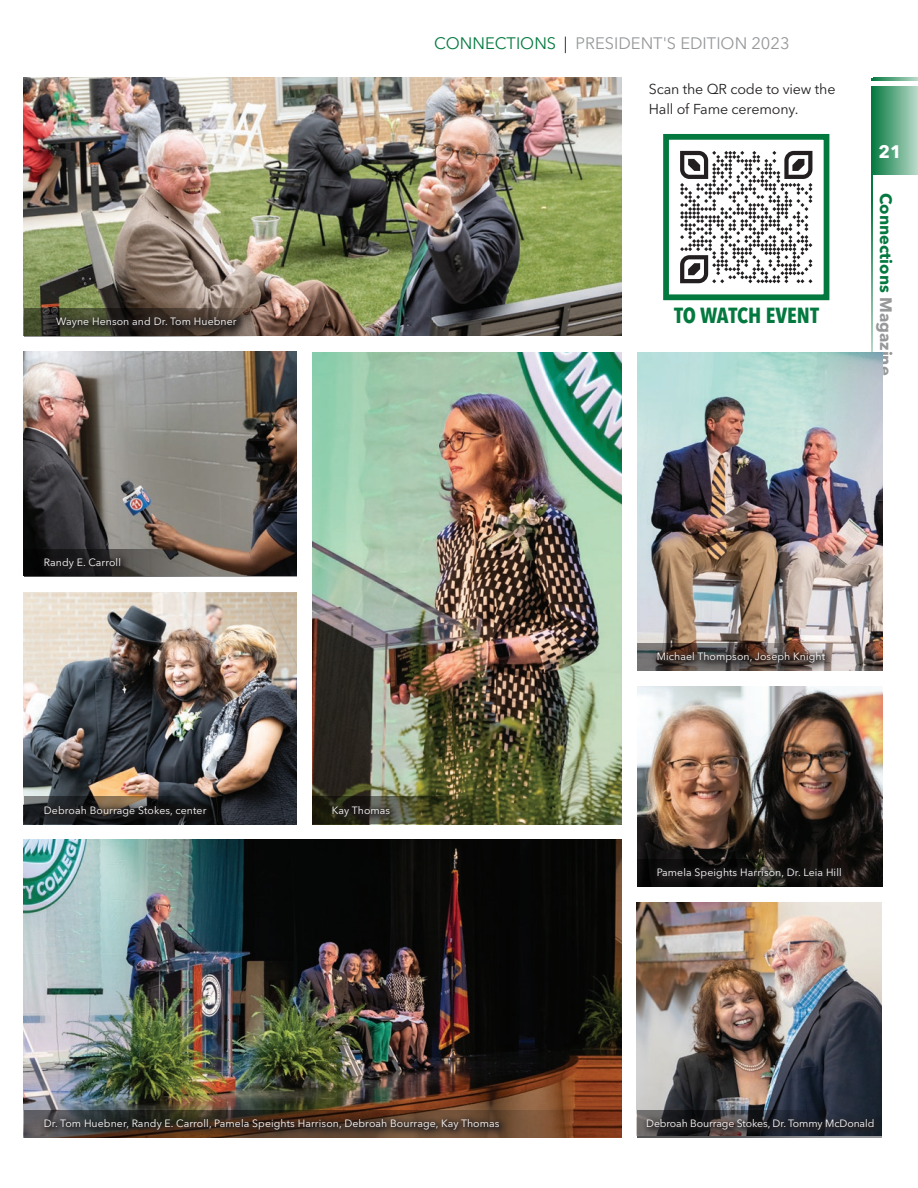
<style>
.page{position:relative;width:918px;height:1188px;background:#fff}
.page>*{position:absolute;margin:0;border:0;box-sizing:border-box;transform-origin:0 0}
.t1{font:700 condensed 21.6px "Avenir Next LT Pro";color:#04793f}
.t2{font:700 18px "Avenir Next LT Pro";color:#fff}
.t3{font:16.5px "Avenir Next LT Pro";color:#96989a}
.t4{font:700 16.5px "Avenir Next LT Pro";color:#04793f}
.t5{font:14.25px/19.5px "Avenir Next LT Pro";letter-spacing:-.01em;color:#231f20}
.t6{font:10.5px "Avenir Next LT Pro";letter-spacing:.01em;color:#fff}
.t7{font:10.5px "Avenir Next LT Pro";letter-spacing:-.01em;color:#fff}
.s1{color:#04793f}
.s2{color:#231f20}
.s3{color:#96989a}
</style>
<div class="page">
<hr style="left:871px;top:78px;width:2px;height:383px;background:#04793f">
<div style="left:873px;top:78px;width:45px;height:97px;background:linear-gradient(to right,#0b7c44,#bcdbcb)"></div>
<div style="left:871px;top:81px;width:47px;height:5px;background:#fff"></div>
<img style="left:24px;top:352px;width:273px;height:223px">
<img style="left:24px;top:592px;width:273px;height:232px">
<img style="left:637px;top:902px;width:245px;height:211px">
<img style="left:637px;top:687px;width:245px;height:199px">
<img style="left:312px;top:352px;width:309px;height:472px">
<img style="left:637px;top:352px;width:245px;height:319px">
<img style="left:24px;top:839px;width:597px;height:271px">
<svg style="left:24px;top:549px;width:189px;height:27px;background:#56504b"></svg>
<svg style="left:38px;top:552px;width:92px;height:25px;background:#222021"></svg>
<svg style="left:637px;top:643px;width:189px;height:28px"></svg>
<svg style="left:651px;top:646px;width:184px;height:25px;background:#584c47"></svg>
<svg style="left:24px;top:797px;width:189px;height:27px"></svg>
<svg style="left:38px;top:800px;width:178px;height:25px;background:#222121"></svg>
<svg style="left:312px;top:797px;width:189px;height:27px;background:#414422"></svg>
<svg style="left:326px;top:800px;width:73px;height:25px;background:#353529"></svg>
<svg style="left:637px;top:859px;width:189px;height:27px"></svg>
<svg style="left:651px;top:862px;width:200px;height:25px;background:#171514"></svg>
<svg style="left:24px;top:1110px;width:597px;height:28px;background:#69412b"></svg>
<svg style="left:38px;top:1113px;width:471px;height:25px;background:#483528"></svg>
<svg style="left:637px;top:1110px;width:189px;height:28px"></svg>
<svg style="left:641px;top:1113px;width:241px;height:25px;background:#2f2f34"></svg>
<img style="left:24px;top:78px;width:597px;height:258px">
<svg style="left:680px;top:151px;width:132px;height:132px"></svg>
<div style="left:663px;top:134px;width:166px;height:166px;border:6px solid #04793f"></div>
<svg style="left:24px;top:308px;width:245px;height:29px;background:#585040"></svg>
<svg style="left:51px;top:312px;width:195px;height:25px;background:#3d372d"></svg>
<h3 class="t3" style="left:434px;top:34px;width:357px"><span class="s1">CONNECTIONS</span> <span class="s2">|</span> PRESIDENT'S EDITION 2023</h3>
<p class="t6" style="left:56px;top:316px;width:182px">Wayne Henson and Dr. Tom Huebner</p>
<p class="t6" style="left:44px;top:556px;width:79px">Randy E. Carroll</p>
<p class="t6" style="left:44px;top:804px;width:164px">Debroah Bourrage Stokes, center</p>
<p class="t6" style="left:332px;top:804px;width:60px">Kay Thomas</p>
<h3 class="t5" style="left:649px;top:79px;width:188px">Scan the QR code to view the<br>Hall of Fame ceremony.</h3>
<h1 class="t1" style="left:674px;top:302px;width:146px">TO WATCH EVENT</h1>
<h2 class="t2" style="left:879px;top:140px;width:25px">21</h2>
<h3 class="t4" style="left:896px;top:193px;width:184px;rotate:90deg">Connections <span class="s3">Magazine</span></h3>
<p class="t6" style="left:657px;top:650px;width:170px">Michael Thompson, Joseph Knight</p>
<p class="t6" style="left:657px;top:866px;width:187px">Pamela Speights Harrison, Dr. Leia Hill</p>
<p class="t6" style="left:44px;top:1117px;width:457px">Dr. Tom Huebner, Randy E. Carroll, Pamela Speights Harrison, Debroah Bourrage, Kay Thomas</p>
<p class="t7" style="left:646px;top:1117px;width:230px">Debroah Bourrage Stokes, Dr. Tommy McDonald</p>
</div>
